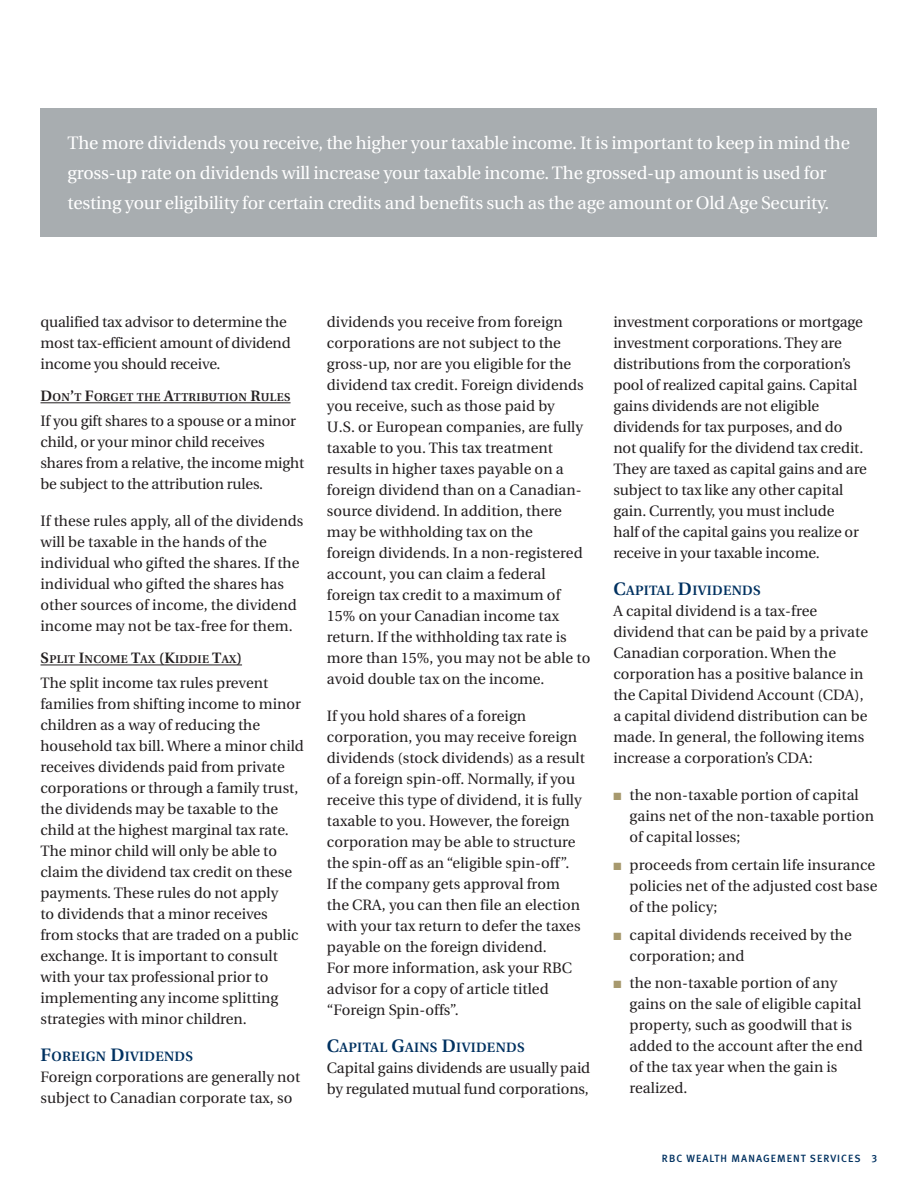
<style>
.page{position:relative;width:918px;height:1188px;background:#fff}
.page>*{position:absolute;margin:0;border:0;box-sizing:border-box;transform-origin:0 0}
.Callout_boxes_revers{font:18px/30px "Utopia";letter-spacing:-.01em;color:#fff}
.Body{font:15px/21px "Utopia";letter-spacing:.005em;color:#231f20}
.Text_Headlines{font:600 13.5px "Utopia";letter-spacing:.025em;color:#003160}
.Subhead_2nd_Level{font:600 11.25px "Utopia";letter-spacing:.025em;color:#231f20}
.t1{font:10.5px "Meta Medium LF";letter-spacing:.1em;color:#003160}
.s1{font-size:15px}
.s2{font-size:18px}
.s3{color:#a7996e}
</style>
<div class="page">
<hr style="left:40px;top:402px;width:251px;height:1px;background:#231f20">
<hr style="left:40px;top:665px;width:202px;height:1px;background:#231f20">
<div style="left:40px;top:108px;width:838px;height:129px;background:#a8adb0"></div>
<p class="Callout_boxes_revers" style="left:68px;top:128px;width:784px">The more dividends you receive, the higher your taxable income. It is important to keep in mind the gross-up rate on dividends will increase your taxable income. The grossed-up amount is used for testing your eligibility for certain credits and benefits such as the age amount or Old Age Security.</p>
<p class="Body" style="left:40px;top:311px;width:252px">qualified tax advisor to determine the most tax-efficient amount of dividend income you should receive.</p>
<p class="Subhead_2nd_Level" style="left:40px;top:391px;width:252px"><span class="s1">D</span>ON<span class="s1">’</span>T <span class="s1">F</span>ORGET THE <span class="s1">A</span>TTRIBUTION <span class="s1">R</span>ULES</p>
<p class="Body" style="left:40px;top:410px;width:265px">If you gift shares to a spouse or a minor child, or your minor child receives shares from a relative, the income might be subject to the attribution rules.</p>
<p class="Body" style="left:40px;top:510px;width:264px">If these rules apply, all of the dividends will be taxable in the hands of the individual who gifted the shares. If the individual who gifted the shares has other sources of income, the dividend income may not be tax-free for them.</p>
<p class="Subhead_2nd_Level" style="left:40px;top:653px;width:203px"><span class="s1">S</span>PLIT <span class="s1">I</span>NCOME <span class="s1">T</span>AX <span class="s1">(K</span>IDDIE <span class="s1">T</span>AX<span class="s1">)</span></p>
<p class="Body" style="left:40px;top:672px;width:265px">The split income tax rules prevent families from shifting income to minor children as a way of reducing the household tax bill. Where a minor child receives dividends paid from private corporations or through a family trust, the dividends may be taxable to the child at the highest marginal tax rate.<br>The minor child will only be able to claim the dividend tax credit on these payments. These rules do not apply<br>to dividends that a minor receives from stocks that are traded on a public exchange. It is important to consult with your tax professional prior to implementing any income splitting strategies with minor children.</p>
<p class="Text_Headlines" style="left:40px;top:1049px;width:154px"><span class="s2">F</span>OREIGN <span class="s2">D</span>IVIDENDS</p>
<p class="Body" style="left:40px;top:1067px;width:261px">Foreign corporations are generally not subject to Canadian corporate tax, so</p>
<p class="Body" style="left:327px;top:311px;width:265px">dividends you receive from foreign corporations are not subject to the gross-up, nor are you eligible for the dividend tax credit. Foreign dividends you receive, such as those paid by<br>U.S. or European companies, are fully taxable to you. This tax treatment results in higher taxes payable on a foreign dividend than on a Canadian&shy;source dividend. In addition, there may be withholding tax on the<br>foreign dividends. In a non-registered account, you can claim a federal foreign tax credit to a maximum of 15% on your Canadian income tax return. If the withholding tax rate is more than 15%, you may not be able to avoid double tax on the income.</p>
<p class="Body" style="left:327px;top:706px;width:260px">If you hold shares of a foreign corporation, you may receive foreign dividends (stock dividends) as a result of a foreign spin-off. Normally, if you receive this type of dividend, it is fully taxable to you. However, the foreign corporation may be able to structure the spin-off as an “eligible spin-off”.<br>If the company gets approval from the CRA, you can then file an election with your tax return to defer the taxes payable on the foreign dividend.<br>For more information, ask your RBC advisor for a copy of article titled “Foreign Spin-offs”.</p>
<p class="Text_Headlines" style="left:327px;top:1040px;width:199px"><span class="s2">C</span>APITAL <span class="s2">G</span>AINS <span class="s2">D</span>IVIDEND S</p>
<p class="Body" style="left:327px;top:1058px;width:265px">Capital gains dividends are usually paid by regulated mutual fund corporations,</p>
<p class="Body" style="left:613px;top:311px;width:255px">investment corporations or mortgage investment corporations. They are distributions from the corporation’s pool of realized capital gains. Capital gains dividends are not eligible dividends for tax purposes, and do not qualify for the dividend tax credit.<br>They are taxed as capital gains and are subject to tax like any other capital gain. Currently, you must include<br>half of the capital gains you realize or receive in your taxable income.</p>
<p class="Text_Headlines" style="left:613px;top:583px;width:149px"><span class="s2">C</span>APITAL <span class="s2">D</span>IVIDEND S</p>
<p class="Body" style="left:613px;top:601px;width:256px">A capital dividend is a tax-free dividend that can be paid by a private Canadian corporation. When the corporation has a positive balance in the Capital Dividend Account (CDA), a capital dividend distribution can be made. In general, the following items increase a corporation’s CDA:</p>
<p class="Body" style="left:630px;top:785px;width:246px;text-indent:-16px"><span class="s3">■</span> the non-taxable portion of capital gains net of the non-taxable portion of capital losses;</p>
<p class="Body" style="left:630px;top:854px;width:249px;text-indent:-16px"><span class="s3">■</span> proceeds from certain life insurance policies net of the adjusted cost base of the policy;</p>
<p class="Body" style="left:630px;top:924px;width:224px;text-indent:-16px"><span class="s3">■</span> capital dividends received by the corporation; and</p>
<p class="Body" style="left:630px;top:973px;width:235px;text-indent:-16px"><span class="s3">■</span> the non-taxable portion of any gains on the sale of eligible capital property, such as goodwill that is added to the account after the end of the tax year when the gain is realized.</p>
<p class="t1" style="left:662px;top:1152px;width:217px">RBC WEALTH MANAGEMENT SERVICES 3</p>
</div>
